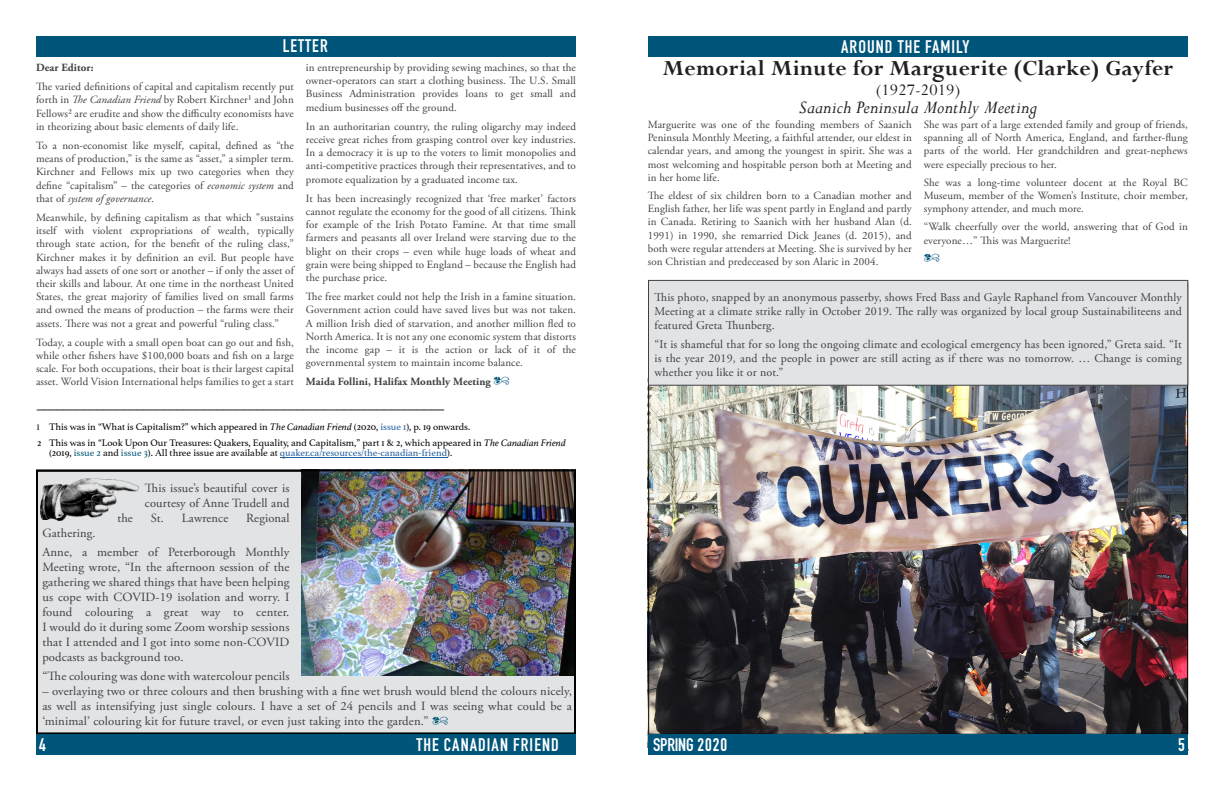
<style>
.page{position:relative;width:1224px;height:792px;background:#fff}
.page>*{position:absolute;margin:0;border:0;box-sizing:border-box;transform-origin:0 0}
.t1{font:700 24px "Perpetua";letter-spacing:.01em;color:#231f20}
.t2{font:italic 20px "Perpetua";letter-spacing:.01em;color:#231f20}
.t3{font:700 18px "DIN Condensed";letter-spacing:.06em;color:#fff}
.t4{font:18px "Perpetua";letter-spacing:.01em;color:#231f20}
.t5{font:700 18px "DIN Condensed";letter-spacing:-.01em;color:#fff}
.t6{font:13px "Type Embellishments One Let Plain";color:#00557a}
.t7{font:12.5px/15px "Adobe Garamond Pro";letter-spacing:.01em;color:#404041}
.t8{font:12px "Arial";color:#231f20}
.t9{font:11.9px/14px "Adobe Garamond Pro";letter-spacing:.015em;color:#404041;text-align:justify}
.t10{font:11px/13.2px "Adobe Garamond Pro";letter-spacing:.01em;color:#404041;text-align:justify}
.t11{font:700 11px "Adobe Garamond Pro";letter-spacing:.01em;color:#404041}
.t12{font:10px/16px "Athelas";color:#000}
.s1{font-style:italic}
.s2{font-family:"Type Embellishments One Let Plain";font-weight:400;font-size:13px;color:#00557a}
.s3{font-size:7.8px}
.s4{color:#205d9e}
.s5{color:#00557a}
.s6{font-family:"Type Embellishments One Let Plain";font-size:13px;color:#00557a}
</style>
<div class="page">
<div style="left:36px;top:36px;width:540px;height:21px;background:#00557a"></div>
<hr style="left:280px;top:457px;width:167px;height:1px;background:#205d9e">
<img style="left:36px;top:469px;width:540px;height:265px">
<div style="left:648px;top:36px;width:540px;height:21px;background:#00557a"></div>
<img style="left:648px;top:386px;width:540px;height:348px">
<div style="left:36px;top:734px;width:270px;height:21px;background:#00557a"></div>
<div style="left:306px;top:734px;width:270px;height:21px;background:#00557a"></div>
<div style="left:648px;top:734px;width:180px;height:21px;background:#00557a"></div>
<div style="left:828px;top:734px;width:180px;height:21px;background:#00557a"></div>
<div style="left:1008px;top:734px;width:180px;height:21px;background:#00557a"></div>
<div style="left:648px;top:280px;width:540px;height:106px;background:#e2e3e4;border:1px solid #404041"></div>
<h3 class="t3" style="left:283px;top:40px;width:46px">LETTER</h3>
<p class="t11" style="left:36px;top:63px;width:59px">Dear Editor:</p>
<p class="t10" style="left:36px;top:81px;width:259px">The varied definitions of capital and capitalism recently put forth in <span class="s1">The Canadian Friend</span> by Robert Kirchner¹ and John Fellows² are erudite and show the difficulty economists have in theorizing about basic elements of daily life.</p>
<p class="t10" style="left:36px;top:140px;width:259px">To a non-economist like myself, capital, defined as “the means of production,” is the same as “asset,” a simpler term.<br>Kirchner and Fellows mix up two categories when they define “capitalism” – the categories of <span class="s1">economic system</span> and that of <span class="s1">system of governance</span>.</p>
<p class="t10" style="left:36px;top:212px;width:259px">Meanwhile, by defining capitalism as that which "sustains itself with violent expropriations of wealth, typically through state action, for the benefit of the ruling class,” Kirchner makes it by definition an evil. But people have always had assets of one sort or another – if only the asset of their skills and labour. At one time in the northeast United States, the great majority of families lived on small farms and owned the means of production – the farms were their assets. There was not a great and powerful “ruling class.”</p>
<p class="t10" style="left:36px;top:337px;width:259px">Today, a couple with a small open boat can go out and fish, while other fishers have $100,000 boats and fish on a large scale. For both occupations, their boat is their largest capital asset. World Vision International helps families to get a start</p>
<p class="t10" style="left:306px;top:62px;width:272px">in entrepreneurship by providing sewing machines, so that the owner-operators can start a clothing business. The U.S. Small Business Administration provides loans to get small and medium businesses off the ground.</p>
<p class="t10" style="left:306px;top:121px;width:272px">In an authoritarian country, the ruling oligarchy may indeed receive great riches from grasping control over key industries.<br>In a democracy it is up to the voters to limit monopolies and anti-competitive practices through their representatives, and to promote equalization by a graduated income tax.</p>
<p class="t10" style="left:306px;top:193px;width:272px">It has been increasingly recognized that ‘free market’ factors cannot regulate the economy for the good of all citizens. Think for example of the Irish Potato Famine. At that time small farmers and peasants all over Ireland were starving due to the blight on their crops – even while huge loads of wheat and grain were being shipped to England – because the English had the purchase price.</p>
<p class="t10" style="left:306px;top:291px;width:272px">The free market could not help the Irish in a famine situation.<br>Government action could have saved lives but was not taken.<br>A million Irish died of starvation, and another million fled to North America. It is not any one economic system that distorts the income gap – it is the action or lack of it of the governmental system to maintain income balance.</p>
<p class="t11" style="left:306px;top:377px;width:205px">Maida Follini, Halifax Monthly Meeting <span class="s2">q</span></p>
<p class="t8" style="left:37px;top:399px;width:409px">_____________________________________________________________</p>
<p class="t12" style="left:37px;top:418px;width:530px"><span class="s3">l</span> This was in “What is Capitalism?” which appeared in <span class="s1">The Canadian Friend</span> (2020, <span class="s4">issue 1</span>), p. 19 onwards.<br>2 This was in “Look Upon Our Treasures: Quakers, Equality, and Capitalism,” part 1 &amp; 2, which appeared in <span class="s1">The Canadian Friend</span></p>
<p class="t12" style="left:49px;top:444px;width:405px">(2019, <span class="s5">issue 2</span> and <span class="s5">issue 3</span>). All three issue are available at <span class="s4">quaker.ca/resources/the-canadian-friend</span>).</p>
<p class="t7" style="left:145px;top:482px;width:146px">This issue’s beautiful cover is courtesy of Anne Trudell and</p>
<p class="t7" style="left:117px;top:512px;width:17px">the</p>
<p class="t7" style="left:151px;top:512px;width:79px">St. Lawrence</p>
<p class="t7" style="left:246px;top:512px;width:45px">Regional</p>
<p class="t7" style="left:42px;top:525px;width:249px;line-height:19px">Gathering.<br>Anne, a member of Peterborough Monthly</p>
<p class="t7" style="left:42px;top:561px;width:249px;text-align:justify">Meeting wrote, “In the afternoon session of the gathering we shared things that have been helping us cope with COVID-19 isolation and worry. I found colouring a great way to center.<br>I would do it during some Zoom worship sessions that I attended and I got into some non-COVID podcasts as background too.</p>
<p class="t7" style="left:42px;top:670px;width:249px">“The colouring was done with watercolour pencils</p>
<p class="t7" style="left:42px;top:685px;width:531px;text-align:justify">– overlaying two or three colours and then brushing with a fine wet brush would blend the colours nicely, as well as intensifying just single colours. I have a set of 24 pencils and I was seeing what could be a ‘minimal’ colouring kit for future travel, or even just taking into the garden.” <span class="s6">q</span></p>
<h3 class="t3" style="left:841px;top:40px;width:130px">AROUND THE FAMILY</h3>
<h1 class="t1" style="left:663px;top:60px;width:512px">Memorial Minute for Marguerite (Clarke) Gayfer</h1>
<h3 class="t4" style="left:876px;top:84px;width:86px">(1927-2019)</h3>
<h2 class="t2" style="left:799px;top:101px;width:240px">Saanich Peninsula Monthly Meeting</h2>
<p class="t10" style="left:648px;top:119px;width:266px">Marguerite was one of the founding members of Saanich Peninsula Monthly Meeting, a faithful attender, our eldest in calendar years, and among the youngest in spirit. She was a most welcoming and hospitable person both at Meeting and in her home life.</p>
<p class="t10" style="left:648px;top:190px;width:266px">The eldest of six children born to a Canadian mother and English father, her life was spent partly in England and partly in Canada. Retiring to Saanich with her husband Alan (d.<br>1991) in 1990, she remarried Dick Jeanes (d. 2015), and both were regular attenders at Meeting. She is survived by her son Christian and predeceased by son Alaric in 2004.</p>
<p class="t10" style="left:924px;top:119px;width:266px">She was part of a large extended family and group of friends, spanning all of North America, England, and farther-flung parts of the world. Her grandchildren and great-nephews were especially precious to her.</p>
<p class="t10" style="left:924px;top:177px;width:266px">She was a long-time volunteer docent at the Royal BC Museum, member of the Women’s Institute, choir member, symphony attender, and much more.</p>
<p class="t10" style="left:924px;top:221px;width:266px">“Walk cheerfully over the world, answering that of God in everyone…” This was Marguerite!</p>
<p class="t6" style="left:924px;top:250px;width:18px">q</p>
<p class="t9" style="left:655px;top:291px;width:529px">This photo, snapped by an anonymous passerby, shows Fred Bass and Gayle Raphanel from Vancouver Monthly Meeting at a climate strike rally in October 2019. The rally was organized by local group Sustainabiliteens and featured Greta Thunberg.</p>
<p class="t9" style="left:655px;top:338px;width:529px">“It is shameful that for so long the ongoing climate and ecological emergency has been ignored,” Greta said. “It is the year 2019, and the people in power are still acting as if there was no tomorrow. … Change is coming whether you like it or not.”</p>
<h3 class="t3" style="left:39px;top:738px;width:8px">4</h3>
<h3 class="t3" style="left:416px;top:738px;width:148px">THE CANADIAN FRIEND<span class="s5">.</span></h3>
<h3 class="t5" style="left:653px;top:738px;width:75px">SPRING 2020</h3>
<h3 class="t3" style="left:1178px;top:738px;width:12px">5<span class="s5">.</span></h3>
</div>
